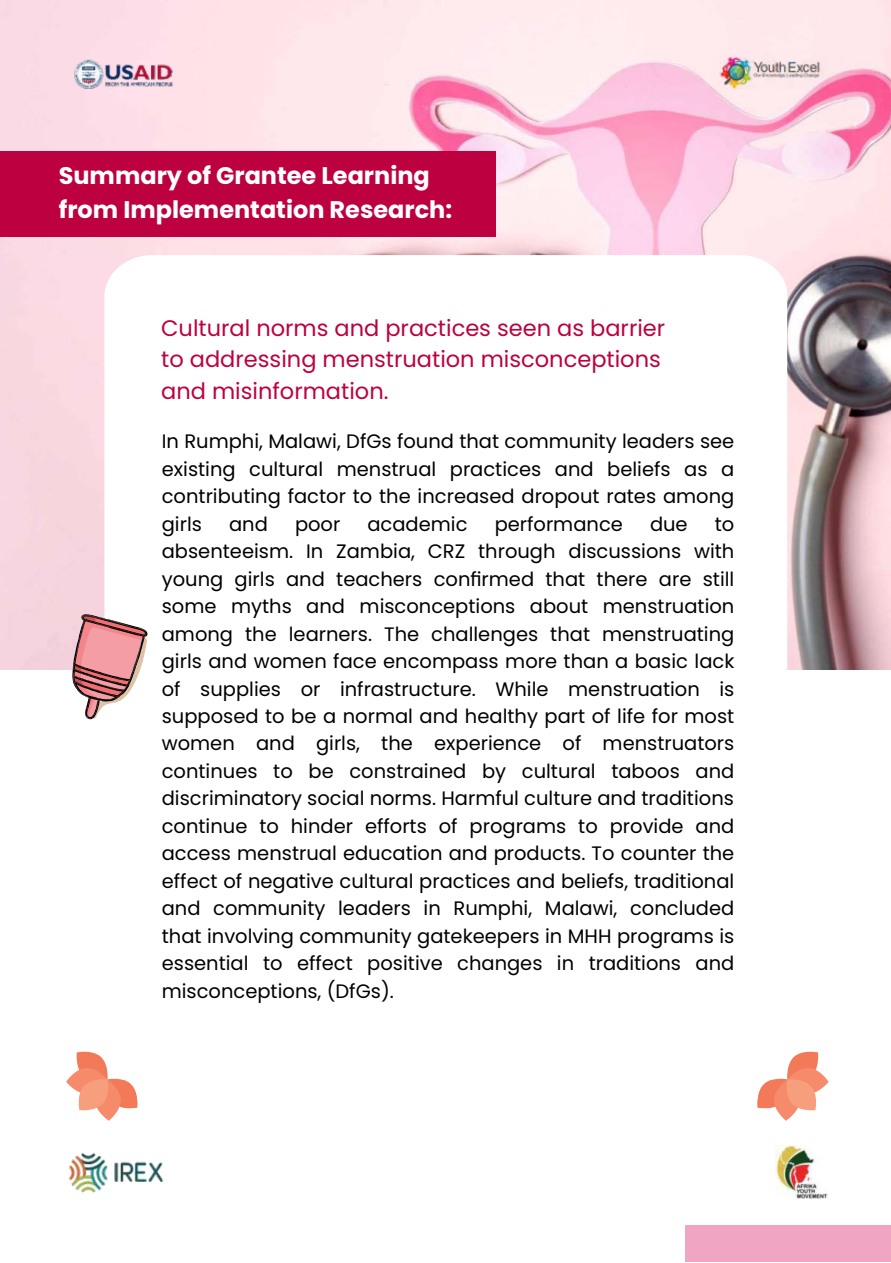
<style>
.page{position:relative;width:891px;height:1263px;background:#fff}
.page>*{position:absolute;margin:0;border:0;box-sizing:border-box;transform-origin:0 0}
.t1{font:700 24px/33.8px "Poppins";color:#fff}
.t2{font:22.5px/31.8px "Poppins";color:#bc0040}
.t3{font:19.5px/27.5px "Poppins";color:#000;text-align:justify}
</style>
<div class="page">
<img style="left:0;top:0;width:891px;height:670px">
<img style="left:776px;top:1146px;width:52px;height:53px">
<img style="left:60px;top:52px;width:124px;height:48px">
<img style="left:711px;top:52px;width:118px;height:37px">
<img style="left:68px;top:1153px;width:96px;height:40px">
<svg style="left:104px;top:255px;width:683px;height:415px"></svg>
<div style="left:685px;top:1225px;width:206px;height:37px;background:#f0a6c3"></div>
<div style="left:0;top:152px;width:496px;height:85px;background:#bc0040"></div>
<svg style="left:66px;top:1051px;width:67px;height:70px"></svg>
<img style="left:123px;top:1080px;width:15px;height:28px">
<svg style="left:762px;top:1051px;width:67px;height:70px"></svg>
<img style="left:757px;top:1080px;width:14px;height:28px">
<svg style="left:72px;top:614px;width:77px;height:106px"></svg>
<p class="t1" style="left:59px;top:159px;width:395px">Summary of Grantee Learning from Implementation Research:</p>
<p class="t2" style="left:161px;top:312px;width:506px">Cultural norms and practices seen as barrier to addressing menstruation misconceptions and misinformation.</p>
<p class="t3" style="left:162px;top:428px;width:574px">In Rumphi, Malawi, DfGs found that community leaders see existing cultural menstrual practices and beliefs as a contributing factor to the increased dropout rates among girls</p>
<p class="t3" style="left:229px;top:510px;width:40px">and</p>
<p class="t3" style="left:295px;top:510px;width:47px">poor</p>
<p class="t3" style="left:367px;top:510px;width:102px">academic</p>
<p class="t3" style="left:495px;top:510px;width:130px">performance</p>
<p class="t3" style="left:650px;top:510px;width:39px">due</p>
<p class="t3" style="left:162px;top:510px;width:574px;text-indent:553px">to absenteeism. In Zambia, CRZ through discussions with young girls and teachers confirmed that there are still some myths and misconceptions about menstruation among the learners. The challenges that menstruating girls and women face encompass more than a basic lack of supplies or infrastructure. While menstruation is supposed to be a normal and healthy part of life for most women and girls, the experience of menstruators continues to be constrained by cultural taboos and discriminatory social norms. Harmful culture and traditions continue to hinder efforts of programs to provide and access menstrual education and products. To counter the effect of negative cultural practices and beliefs, traditional and community leaders in Rumphi, Malawi, concluded that involving community gatekeepers in MHH programs is essential to effect positive changes in traditions and misconceptions, (DfGs).</p>
</div>
